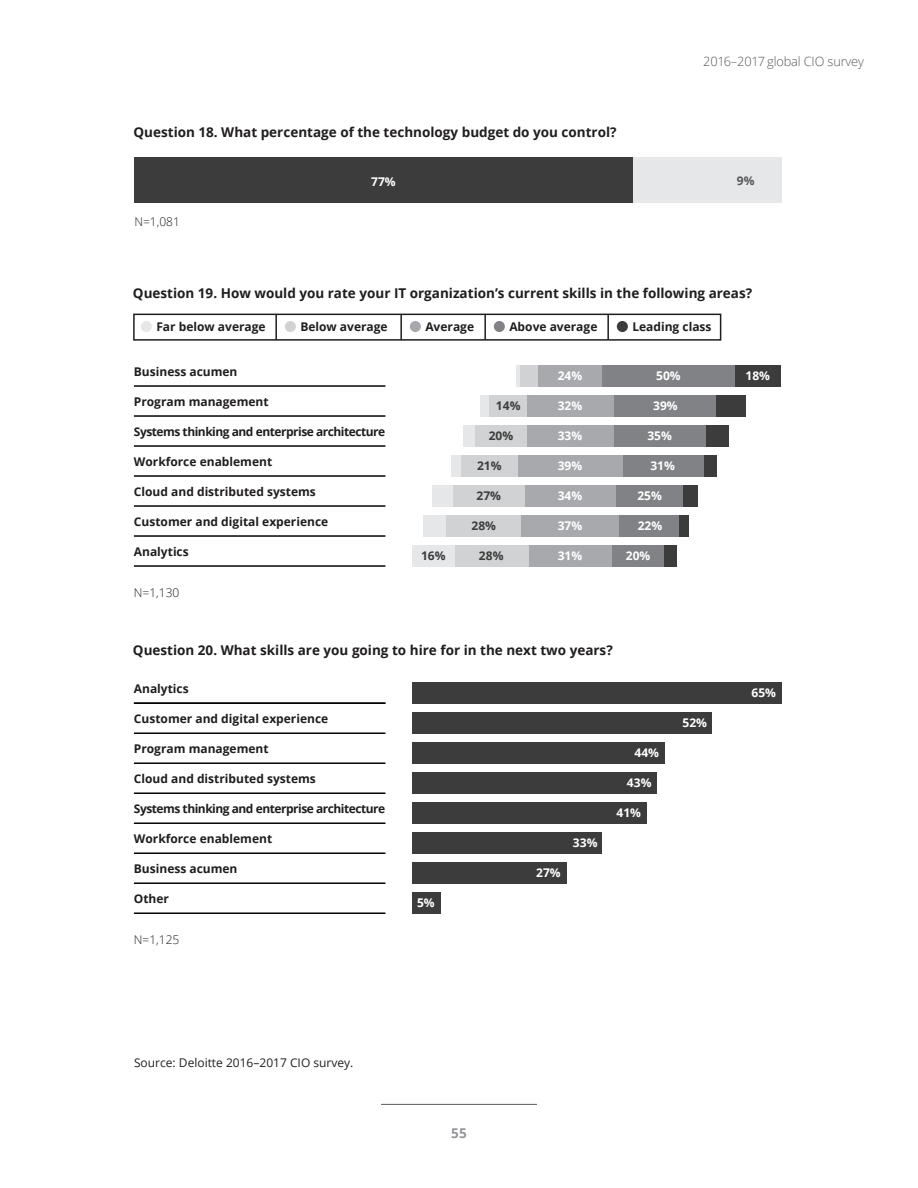
<style>
.page{position:relative;width:918px;height:1188px;background:#fff}
.page>*{position:absolute;margin:0;border:0;box-sizing:border-box;transform-origin:0 0}
.t1{font:700 13.5px "Open Sans";color:#201d1e}
.t2{font:700 13.5px "Open Sans";color:#939598}
.t3{font:300 12.75px "Open Sans";letter-spacing:-.01em;color:#57585a}
.t4{font:700 12px "Open Sans";color:#201d1e}
.t5{font:700 12px "Open Sans";letter-spacing:-.04em;color:#201d1e}
.t6{font:700 12px "Open Sans";color:#fff}
.t7{font:12px "Open Sans";color:#231f20}
.t8{font:300 12px "Open Sans";color:#201d1e}
.t9{font:700 12px "Open Sans";color:#3b3c3b}
.t10{font:700 12px "Open Sans";color:#56585b}
</style>
<div class="page">
<hr style="left:381px;top:1104px;width:156px;height:1px;background:#57585a">
<div style="left:412px;top:713px;width:300px;height:21px;background:#3b3c3b"></div>
<hr style="left:134px;top:732px;width:251px;height:2px;background:#040503">
<div style="left:412px;top:863px;width:155px;height:21px;background:#3b3c3b"></div>
<div style="left:412px;top:833px;width:190px;height:21px;background:#3b3c3b"></div>
<div style="left:412px;top:743px;width:253px;height:21px;background:#3b3c3b"></div>
<div style="left:412px;top:683px;width:369px;height:21px;background:#3b3c3b"></div>
<hr style="left:134px;top:565px;width:251px;height:2px;background:#040503">
<div style="left:734px;top:365px;width:47px;height:22px;background:#3b3c3b"></div>
<div style="left:602px;top:365px;width:132px;height:22px;background:#808285"></div>
<div style="left:538px;top:365px;width:64px;height:22px;background:#a8a9ad"></div>
<div style="left:520px;top:365px;width:18px;height:22px;background:#d1d2d4"></div>
<hr style="left:516px;top:365px;width:4px;height:22px;background:#e6e7e9">
<div style="left:716px;top:395px;width:30px;height:22px;background:#3b3c3b"></div>
<div style="left:613px;top:395px;width:103px;height:22px;background:#808285"></div>
<div style="left:527px;top:395px;width:86px;height:22px;background:#a8a9ad"></div>
<div style="left:489px;top:395px;width:38px;height:22px;background:#d1d2d4"></div>
<div style="left:480px;top:395px;width:9px;height:22px;background:#e6e7e9"></div>
<div style="left:706px;top:425px;width:23px;height:22px;background:#3b3c3b"></div>
<div style="left:614px;top:425px;width:92px;height:22px;background:#808285"></div>
<div style="left:526px;top:425px;width:88px;height:22px;background:#a8a9ad"></div>
<div style="left:475px;top:425px;width:51px;height:22px;background:#d1d2d4"></div>
<div style="left:463px;top:425px;width:12px;height:22px;background:#e6e7e9"></div>
<div style="left:703px;top:455px;width:14px;height:22px;background:#3b3c3b"></div>
<div style="left:622px;top:455px;width:81px;height:22px;background:#808285"></div>
<div style="left:518px;top:455px;width:104px;height:22px;background:#a8a9ad"></div>
<div style="left:461px;top:455px;width:57px;height:22px;background:#d1d2d4"></div>
<div style="left:452px;top:455px;width:9px;height:22px;background:#e6e7e9"></div>
<div style="left:683px;top:485px;width:15px;height:22px;background:#3b3c3b"></div>
<div style="left:615px;top:485px;width:68px;height:22px;background:#808285"></div>
<div style="left:525px;top:485px;width:90px;height:22px;background:#a8a9ad"></div>
<div style="left:453px;top:485px;width:72px;height:22px;background:#d1d2d4"></div>
<div style="left:432px;top:485px;width:21px;height:22px;background:#e6e7e9"></div>
<div style="left:678px;top:515px;width:10px;height:22px;background:#3b3c3b"></div>
<div style="left:619px;top:515px;width:59px;height:22px;background:#808285"></div>
<div style="left:521px;top:515px;width:98px;height:22px;background:#a8a9ad"></div>
<div style="left:446px;top:515px;width:75px;height:22px;background:#d1d2d4"></div>
<div style="left:423px;top:515px;width:23px;height:22px;background:#e6e7e9"></div>
<div style="left:664px;top:545px;width:13px;height:22px;background:#3b3c3b"></div>
<div style="left:611px;top:545px;width:53px;height:22px;background:#808285"></div>
<div style="left:529px;top:545px;width:82px;height:22px;background:#a8a9ad"></div>
<div style="left:454px;top:545px;width:75px;height:22px;background:#d1d2d4"></div>
<div style="left:412px;top:545px;width:42px;height:22px;background:#e6e7e9"></div>
<div style="left:133px;top:314px;width:588px;height:27px;border:2px solid #201d1e"></div>
<hr style="left:275px;top:314px;width:2px;height:26px;background:#201d1e">
<div style="left:141px;top:321px;width:11px;height:11px;background:#e6e7e9;border-radius:50%"></div>
<div style="left:285px;top:321px;width:11px;height:11px;background:#d1d2d4;border-radius:50%"></div>
<hr style="left:484px;top:314px;width:2px;height:26px;background:#201d1e">
<div style="left:494px;top:321px;width:11px;height:11px;background:#808285;border-radius:50%"></div>
<hr style="left:607px;top:314px;width:2px;height:26px;background:#201d1e">
<div style="left:617px;top:321px;width:11px;height:11px;background:#3b3c3b;border-radius:50%"></div>
<hr style="left:400px;top:314px;width:2px;height:26px;background:#201d1e">
<div style="left:410px;top:321px;width:11px;height:11px;background:#a8a9ad;border-radius:50%"></div>
<hr style="left:134px;top:385px;width:251px;height:2px;background:#040503">
<hr style="left:134px;top:535px;width:251px;height:2px;background:#040503">
<hr style="left:134px;top:505px;width:251px;height:2px;background:#040503">
<hr style="left:134px;top:415px;width:251px;height:2px;background:#040503">
<hr style="left:134px;top:445px;width:251px;height:2px;background:#040503">
<hr style="left:134px;top:475px;width:251px;height:2px;background:#040503">
<hr style="left:134px;top:702px;width:251px;height:2px;background:#040503">
<hr style="left:134px;top:852px;width:251px;height:2px;background:#040503">
<hr style="left:134px;top:882px;width:251px;height:2px;background:#040503">
<div style="left:412px;top:893px;width:28px;height:21px;background:#3b3c3b"></div>
<hr style="left:134px;top:762px;width:251px;height:2px;background:#040503">
<div style="left:412px;top:773px;width:245px;height:21px;background:#3b3c3b"></div>
<hr style="left:134px;top:792px;width:251px;height:2px;background:#040503">
<div style="left:412px;top:803px;width:234px;height:21px;background:#3b3c3b"></div>
<hr style="left:134px;top:822px;width:251px;height:2px;background:#040503">
<hr style="left:134px;top:912px;width:251px;height:2px;background:#040503">
<div style="left:632px;top:158px;width:150px;height:45px;background:#e6e7e9"></div>
<div style="left:134px;top:158px;width:498px;height:45px;background:#3b3c3b"></div>
<p class="t1" style="left:134px;top:123px;width:485px">Question 18. What percentage of the technology budget do you control?</p>
<p class="t8" style="left:134px;top:214px;width:47px">N=1,081</p>
<p class="t6" style="left:371px;top:173px;width:26px">77%</p>
<p class="t3" style="left:703px;top:53px;width:162px">2016–2017 global CIO survey</p>
<p class="t10" style="left:737px;top:172px;width:19px">9%</p>
<p class="t1" style="left:133px;top:283px;width:621px">Question 19. How would you rate your IT organization’s current skills in the following areas?</p>
<p class="t4" style="left:156px;top:318px;width:111px">Far below average</p>
<p class="t4" style="left:300px;top:318px;width:89px">Below average</p>
<p class="t4" style="left:425px;top:318px;width:50px">Average</p>
<p class="t4" style="left:509px;top:318px;width:90px">Above average</p>
<p class="t4" style="left:632px;top:318px;width:81px">Leading class</p>
<p class="t4" style="left:134px;top:363px;width:105px">Business acumen</p>
<p class="t6" style="left:656px;top:367px;width:26px">50%</p>
<p class="t6" style="left:653px;top:397px;width:26px">39%</p>
<p class="t6" style="left:647px;top:427px;width:26px">35%</p>
<p class="t6" style="left:558px;top:367px;width:26px">24%</p>
<p class="t6" style="left:746px;top:367px;width:26px">18%</p>
<p class="t6" style="left:558px;top:397px;width:26px">32%</p>
<p class="t4" style="left:134px;top:393px;width:136px">Program management</p>
<p class="t9" style="left:496px;top:397px;width:26px">14%</p>
<p class="t9" style="left:489px;top:427px;width:26px">20%</p>
<p class="t5" style="left:134px;top:423px;width:253px">Systems thinking and enterprise architecture</p>
<p class="t6" style="left:558px;top:427px;width:26px">33%</p>
<p class="t4" style="left:134px;top:453px;width:140px">Workforce enablement</p>
<p class="t4" style="left:134px;top:483px;width:184px">Cloud and distributed systems</p>
<p class="t4" style="left:134px;top:513px;width:196px">Customer and digital experience</p>
<p class="t4" style="left:134px;top:543px;width:56px">Analytics</p>
<p class="t8" style="left:134px;top:584px;width:47px">N=1,130</p>
<p class="t9" style="left:477px;top:457px;width:26px">21%</p>
<p class="t9" style="left:477px;top:487px;width:26px">27%</p>
<p class="t9" style="left:472px;top:517px;width:26px">28%</p>
<p class="t9" style="left:421px;top:547px;width:26px">16%</p>
<p class="t9" style="left:479px;top:547px;width:26px">28%</p>
<p class="t6" style="left:558px;top:457px;width:26px">39%</p>
<p class="t6" style="left:558px;top:487px;width:26px">34%</p>
<p class="t6" style="left:558px;top:517px;width:26px">37%</p>
<p class="t6" style="left:558px;top:547px;width:26px">31%</p>
<p class="t6" style="left:650px;top:457px;width:26px">31%</p>
<p class="t6" style="left:637px;top:487px;width:26px">25%</p>
<p class="t6" style="left:638px;top:517px;width:26px">22%</p>
<p class="t6" style="left:626px;top:547px;width:26px">20%</p>
<p class="t1" style="left:133px;top:641px;width:481px">Question 20. What skills are you going to hire for in the next two years?</p>
<p class="t4" style="left:134px;top:681px;width:56px">Analytics</p>
<p class="t4" style="left:134px;top:711px;width:196px">Customer and digital experience</p>
<p class="t4" style="left:134px;top:741px;width:136px">Program management</p>
<p class="t4" style="left:134px;top:771px;width:184px">Cloud and distributed systems</p>
<p class="t6" style="left:627px;top:775px;width:26px">43%</p>
<p class="t6" style="left:634px;top:745px;width:26px">44%</p>
<p class="t5" style="left:134px;top:801px;width:253px">Systems thinking and enterprise architecture</p>
<p class="t6" style="left:616px;top:805px;width:26px">41%</p>
<p class="t4" style="left:134px;top:831px;width:140px">Workforce enablement</p>
<p class="t4" style="left:134px;top:861px;width:105px">Business acumen</p>
<p class="t4" style="left:134px;top:891px;width:37px">Other</p>
<p class="t6" style="left:417px;top:895px;width:19px">5%</p>
<p class="t8" style="left:134px;top:931px;width:47px">N=1,125</p>
<p class="t6" style="left:536px;top:865px;width:26px">27%</p>
<p class="t6" style="left:573px;top:835px;width:26px">33%</p>
<p class="t6" style="left:682px;top:715px;width:26px">52%</p>
<p class="t7" style="left:134px;top:1054px;width:221px">Source: Deloitte 2016–2017 CIO survey.</p>
<p class="t2" style="left:451px;top:1123px;width:17px">55</p>
<p class="t6" style="left:751px;top:685px;width:26px">65%</p>
</div>
